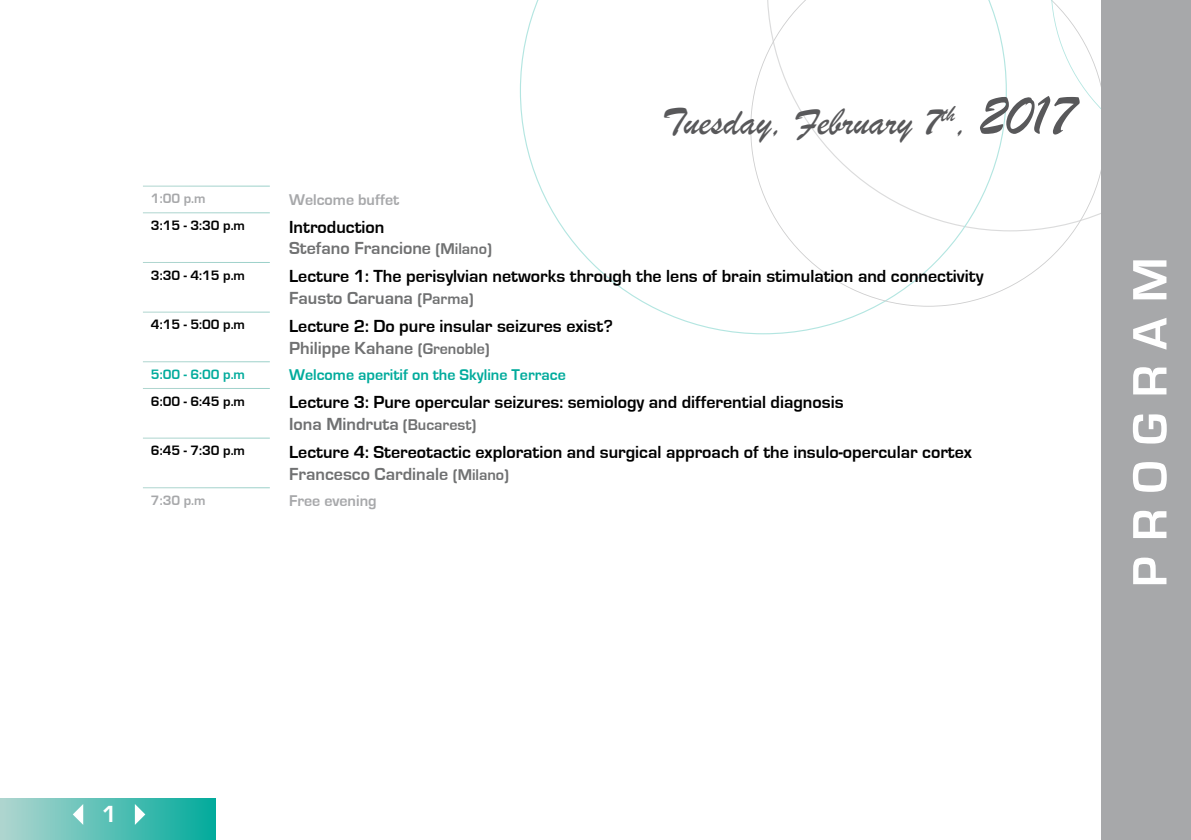
<style>
.page{position:relative;width:1191px;height:840px;background:#fff}
.page>*{position:absolute;margin:0;border:0;box-sizing:border-box;transform-origin:0 0}
.t1{font:700 50px "Eurostile";letter-spacing:.31em;color:#fff}
.t2{font:40px "Brush Script";color:#58585a}
.t3{font:700 24px "Eurostile";color:#fff}
.t4{font:700 18px/21.6px "Eurostile";color:#000}
.t5{font:700 18px/21.6px "Eurostile";color:#707172}
.t6{font:700 16px "Eurostile";color:#01ab9c}
.t7{font:700 16px "Eurostile";color:#a7a8aa}
.t8{font:700 14px "Eurostile";color:#000}
.t9{font:700 14px "Eurostile";color:#a7a8aa}
.t10{font:700 14px "Eurostile";color:#01ab9c}
.s1{font-size:60px}
.s2{color:#000}
.s3{font-size:16px}
.s4{color:#707172}
.s5{font-size:16px;color:#707172}
</style>
<div class="page">
<svg style="left:520px;top:0;width:421px;height:334px"></svg>
<svg style="left:750px;top:0;width:351px;height:306px"></svg>
<svg style="left:1050px;top:0;width:51px;height:163px"></svg>
<div style="left:1101px;top:0;width:90px;height:839px;background:#a7a8aa"></div>
<div style="left:0;top:797px;width:215px;height:42px;background:linear-gradient(to right,#b0d6d0,#02ab9c)"></div>
<svg style="left:73px;top:803px;width:10px;height:21px"></svg>
<svg style="left:135px;top:803px;width:10px;height:21px"></svg>
<h2 class="t2" style="left:662px;top:95px;width:414px">Tuesday, February 7<sup>th</sup>, <span class="s1">2017</span></h2>
<p class="t9" style="left:151px;top:191px;width:56px">1:00 p.m</p>
<p class="t7" style="left:289px;top:191px;width:112px">Welcome buffet</p>
<p class="t8" style="left:151px;top:218px;width:96px">3:15 - 3:30 p.m</p>
<p class="t5" style="left:289px;top:216px;width:204px"><span class="s2">Introduction<br></span>Stefano Francione <span class="s3">(Milano)</span></p>
<p class="t8" style="left:151px;top:267px;width:96px">3:30 - 4:15 p.m</p>
<p class="t4" style="left:289px;top:266px;width:696px">Lecture 1: The perisylvian networks through the lens of brain stimulation and connectivity<br><span class="s4">Fausto Caruana</span> <span class="s5">(Parma)</span></p>
<p class="t8" style="left:151px;top:317px;width:96px">4:15 - 5:00 p.m</p>
<p class="t4" style="left:289px;top:315px;width:325px">Lecture 2: Do pure insular seizures exist?<br><span class="s4">Philippe Kahane</span> <span class="s5">(Grenoble)</span></p>
<p class="t10" style="left:151px;top:366px;width:96px">5:00 - 6:00 p.m</p>
<p class="t6" style="left:289px;top:366px;width:278px">Welcome aperitif on the Skyline Terrace</p>
<p class="t8" style="left:151px;top:393px;width:96px">6:00 - 6:45 p.m</p>
<p class="t4" style="left:289px;top:392px;width:556px">Lecture 3: Pure opercular seizures: semiology and differential diagnosis<br><span class="s4">Iona Mindruta</span> <span class="s5">(Bucarest)</span></p>
<p class="t8" style="left:151px;top:443px;width:96px">6:45 - 7:30 p.m</p>
<p class="t4" style="left:289px;top:441px;width:684px">Lecture 4: Stereotactic exploration and surgical approach of the insulo-opercular cortex<br><span class="s4">Francesco Cardinale</span> <span class="s5">(Milano)</span></p>
<p class="t9" style="left:151px;top:492px;width:56px">7:30 p.m</p>
<p class="t7" style="left:289px;top:492px;width:89px">Free evening</p>
<h1 class="t1" style="left:1122px;top:586px;width:331px;rotate:-90deg">PROGRAM</h1>
<h3 class="t3" style="left:102px;top:801px;width:17px">1</h3>
</div>
